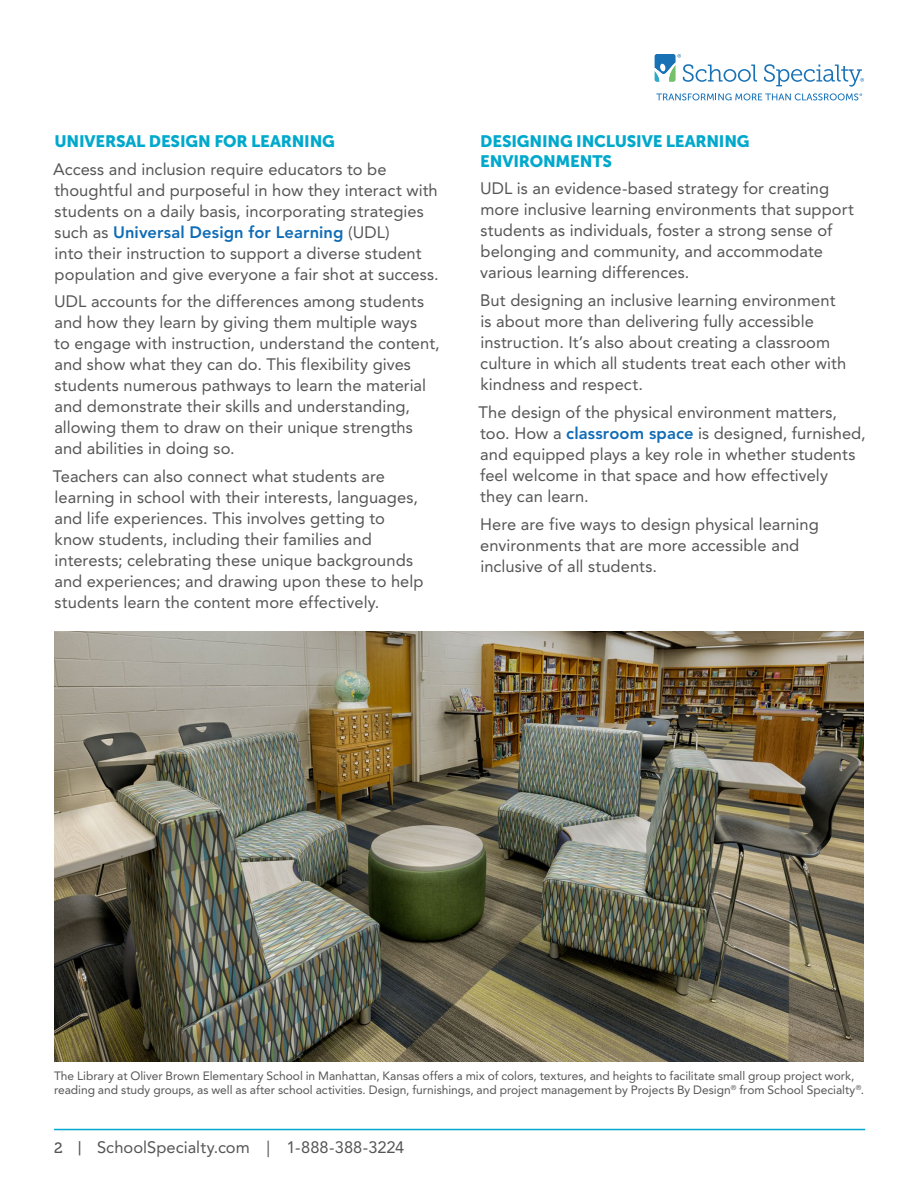
<style>
.page{position:relative;width:918px;height:1188px;background:#fff}
.page>*{position:absolute;margin:0;border:0;box-sizing:border-box;transform-origin:0 0}
.t1{font:16.5px/21px "Avenir LT Std";letter-spacing:.005em;color:#555}
.t2{font:16.5px/19.8px "Museo Sans 900";letter-spacing:-.01em;color:#00a9cc}
.t3{font:12px/13.5px "Avenir LT Std";color:#555}
.s1{font-weight:800;color:#0f6cb6}
.s2{font-family:"Museo 500";font-size:15px}
</style>
<div class="page">
<hr style="left:54px;top:1129px;width:811px;height:1px;background:#00a9cc">
<svg style="left:764px;top:64px;width:100px;height:23px"></svg>
<svg style="left:655px;top:54px;width:102px;height:28px"></svg>
<svg style="left:656px;top:93px;width:206px;height:7px"></svg>
<img style="left:54px;top:632px;width:810px;height:430px">
<p class="t2" style="left:54px;top:131px;width:282px">UNIVERSAL DESIGN FOR LEARNING</p>
<p class="t1" style="left:53px;top:159px;width:387px">Access and inclusion require educators to be thoughtful and purposeful in how they interact with students on a daily basis, incorporating strategies such as <span class="s1">Universal Design for Learning</span> (UDL)<br>into their instruction to support a diverse student population and give everyone a fair shot at success.</p>
<p class="t1" style="left:54px;top:291px;width:387px">UDL accounts for the differences among students and how they learn by giving them multiple ways<br>to engage with instruction, understand the content, and show what they can do. This flexibility gives students numerous pathways to learn the material and demonstrate their skills and understanding, allowing them to draw on their unique strengths and abilities in doing so.</p>
<p class="t1" style="left:53px;top:466px;width:372px">Teachers can also connect what students are learning in school with their interests, languages, and life experiences. This involves getting to know students, including their families and interests; celebrating these unique backgrounds and experiences; and drawing upon these to help students learn the content more effectively.</p>
<p class="t2" style="left:480px;top:131px;width:271px">DESIGNING INCLUSIVE LEARNING<br>ENVIRONMENTS</p>
<p class="t1" style="left:480px;top:178px;width:375px">UDL is an evidence-based strategy for creating more inclusive learning environments that support students as individuals, foster a strong sense of belonging and community, and accommodate various learning differences.</p>
<p class="t1" style="left:480px;top:290px;width:368px">But designing an inclusive learning environment is about more than delivering fully accessible instruction. It’s also about creating a classroom culture in which all students treat each other with kindness and respect.</p>
<p class="t1" style="left:479px;top:402px;width:389px">The design of the physical environment matters, too. How a <span class="s1">classroom space</span> is designed, furnished, and equipped plays a key role in whether students feel welcome in that space and how effectively<br>they can learn.</p>
<p class="t1" style="left:480px;top:514px;width:340px">Here are five ways to design physical learning environments that are more accessible and inclusive of all students.</p>
<p class="t3" style="left:54px;top:1070px;width:812px">The Library at Oliver Brown Elementary School in Manhattan, Kansas offers a mix of colors, textures, and heights to facilitate small group project work, reading and study groups, as well as after school activities. Design, furnishings, and project management by Projects By Design<sup>®</sup> from School Specialty<sup>®</sup>.</p>
<p class="t1" style="left:54px;top:1137px;width:352px"><span class="s2">2 |</span> SchoolSpecialty.com | 1-888-388-3224</p>
</div>
